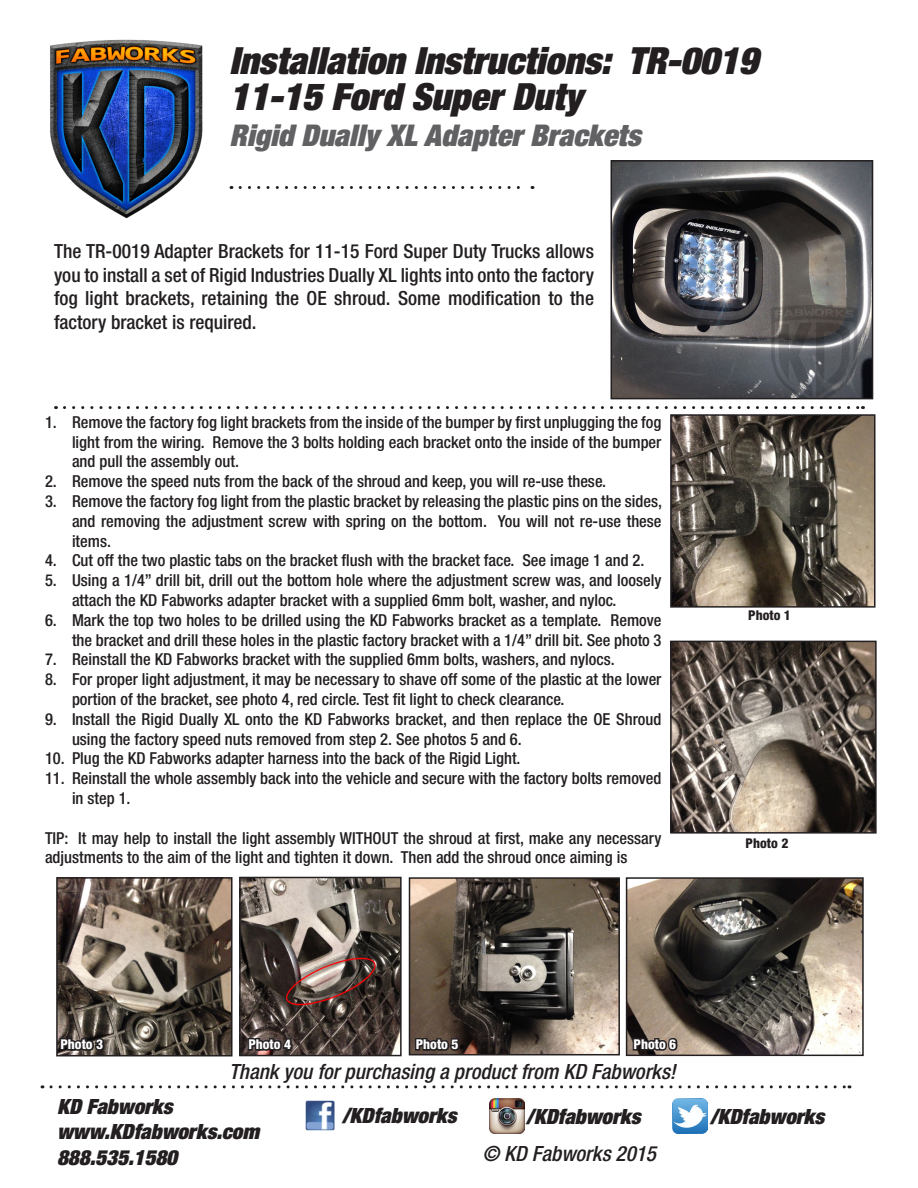
<style>
.page{position:relative;width:918px;height:1188px;background:#fff}
.page>*{position:absolute;margin:0;border:0;box-sizing:border-box;transform-origin:0 0}
.t1{font:italic 900 expanded 37.5px "Helvetica Neue";color:#231f20}
.t2{font:italic 900 expanded 30px "Helvetica Neue";color:#616164}
.t3{font:italic 900 expanded 21px "Helvetica Neue";color:#231f20}
.t4{font:italic 500 condensed 21px "Helvetica Neue";color:#231f20}
.t5{font:500 condensed 19.5px/23.4px "Helvetica Neue";color:#231f20;text-align:justify}
.t6{font:500 condensed 16.5px/19.8px "Helvetica Neue";color:#231f20}
.t7{font:800 condensed 13.5px "Helvetica Neue LT Std";color:#fff}
.t8{font:800 condensed 13.5px "Helvetica Neue LT Std";color:#231f20}
</style>
<div class="page">
<img style="left:50px;top:39px;width:153px;height:180px">
<svg style="left:240px;top:186px;width:293px;height:3px"></svg>
<svg style="left:64px;top:406px;width:799px;height:3px"></svg>
<svg style="left:51px;top:1085px;width:799px;height:3px"></svg>
<img style="left:305px;top:1100px;width:30px;height:31px">
<img style="left:489px;top:1098px;width:35px;height:36px">
<img style="left:673px;top:1098px;width:35px;height:36px">
<img style="left:673px;top:417px;width:200px;height:188px">
<div style="left:670px;top:414px;width:206px;height:194px;border:2px solid #231f20"></div>
<img style="left:673px;top:644px;width:201px;height:187px">
<div style="left:670px;top:641px;width:207px;height:193px;border:2px solid #231f20"></div>
<img style="left:59px;top:880px;width:171px;height:173px">
<div style="left:56px;top:877px;width:177px;height:179px;border:2px solid #231f20"></div>
<img style="left:242px;top:880px;width:157px;height:173px">
<div style="left:239px;top:877px;width:163px;height:179px;border:2px solid #231f20"></div>
<img style="left:412px;top:880px;width:205px;height:172px">
<div style="left:409px;top:877px;width:211px;height:178px;border:2px solid #231f20"></div>
<img style="left:629px;top:880px;width:232px;height:173px">
<div style="left:626px;top:877px;width:238px;height:179px;border:2px solid #231f20"></div>
<svg style="left:58px;top:1036px;width:48px;height:20px"></svg>
<svg style="left:246px;top:1030px;width:48px;height:26px"></svg>
<svg style="left:414px;top:1036px;width:47px;height:20px"></svg>
<svg style="left:631px;top:1036px;width:48px;height:20px"></svg>
<img style="left:614px;top:163px;width:256px;height:233px">
<div style="left:611px;top:160px;width:262px;height:239px;border:2px solid #231f20"></div>
<p class="t1" style="left:230px;top:37px;width:530px">Installation Instructions: TR-0019</p>
<p class="t1" style="left:230px;top:73px;width:355px">11-15 Ford Super Duty</p>
<p class="t2" style="left:230px;top:116px;width:413px">Rigid Dually XL Adapter Brackets</p>
<p class="t5" style="left:54px;top:240px;width:542px">The TR-0019 Adapter Brackets for 11-15 Ford Super Duty Trucks allows you to install a set of Rigid Industries Dually XL lights into onto the factory fog light brackets, retaining the OE shroud. Some modification to the factory bracket is required.</p>
<p class="t6" style="left:72px;top:412px;width:591px;text-align:justify;text-indent:-27px">1. Remove the factory fog light brackets from the inside of the bumper by first unplugging the fog light from the wiring. Remove the 3 bolts holding each bracket onto the inside of the bumper and pull the assembly out.</p>
<p class="t6" style="left:45px;top:471px;width:563px">2. Remove the speed nuts from the back of the shroud and keep, you will re-use these.</p>
<p class="t6" style="left:72px;top:491px;width:592px;text-align:justify;text-indent:-27px">3. Remove the factory fog light from the plastic bracket by releasing the plastic pins on the sides, and removing the adjustment screw with spring on the bottom. You will not re-use these items.</p>
<p class="t6" style="left:45px;top:551px;width:601px">4. Cut off the two plastic tabs on the bracket flush with the bracket face. See image 1 and 2.</p>
<p class="t6" style="left:72px;top:570px;width:591px;text-indent:-27px">5. Using a 1/4” drill bit, drill out the bottom hole where the adjustment screw was, and loosely attach the KD Fabworks adapter bracket with a supplied 6mm bolt, washer, and nyloc.</p>
<p class="t6" style="left:45px;top:610px;width:618px;text-align:right">6. Mark the top two holes to be drilled using the KD Fabworks bracket as a template. Remove the bracket and drill these holes in the plastic factory bracket with a 1/4” drill bit. See photo 3</p>
<p class="t6" style="left:45px;top:650px;width:571px">7. Reinstall the KD Fabworks bracket with the supplied 6mm bolts, washers, and nylocs.</p>
<p class="t6" style="left:72px;top:669px;width:591px;text-indent:-27px">8. For proper light adjustment, it may be necessary to shave off some of the plastic at the lower portion of the bracket, see photo 4, red circle. Test fit light to check clearance.</p>
<p class="t6" style="left:72px;top:709px;width:591px;text-indent:-27px">9. Install the Rigid Dually XL onto the KD Fabworks bracket, and then replace the OE Shroud using the factory speed nuts removed from step 2. See photos 5 and 6.</p>
<p class="t6" style="left:45px;top:749px;width:477px">10. Plug the KD Fabworks adapter harness into the back of the Rigid Light.</p>
<p class="t6" style="left:72px;top:768px;width:591px;text-indent:-27px">11. Reinstall the whole assembly back into the vehicle and secure with the factory bolts removed in step 1.</p>
<p class="t6" style="left:45px;top:828px;width:618px">TIP: It may help to install the light assembly WITHOUT the shroud at first, make any necessary adjustments to the aim of the light and tighten it down. Then add the shroud once aiming is</p>
<p class="t8" style="left:748px;top:607px;width:44px">Photo 1</p>
<p class="t8" style="left:746px;top:835px;width:44px">Photo 2</p>
<p class="t7" style="left:60px;top:1036px;width:44px">Photo 3</p>
<p class="t7" style="left:248px;top:1036px;width:44px">Photo 4</p>
<p class="t7" style="left:416px;top:1036px;width:44px">Photo 5</p>
<p class="t7" style="left:634px;top:1036px;width:44px">Photo 6</p>
<p class="t4" style="left:229px;top:1059px;width:448px">Thank you for purchasing a product from KD Fabworks!</p>
<p class="t3" style="left:57px;top:1093px;width:117px">KD Fabworks</p>
<p class="t3" style="left:57px;top:1119px;width:204px">www.KDfabworks.com</p>
<p class="t3" style="left:57px;top:1144px;width:122px">888.535.1580</p>
<p class="t3" style="left:342px;top:1102px;width:116px">/KDfabworks</p>
<p class="t3" style="left:526px;top:1103px;width:116px">/KDfabworks</p>
<p class="t3" style="left:710px;top:1103px;width:116px">/KDfabworks</p>
<p class="t4" style="left:482px;top:1141px;width:175px">© KD Fabworks 2015</p>
</div>
